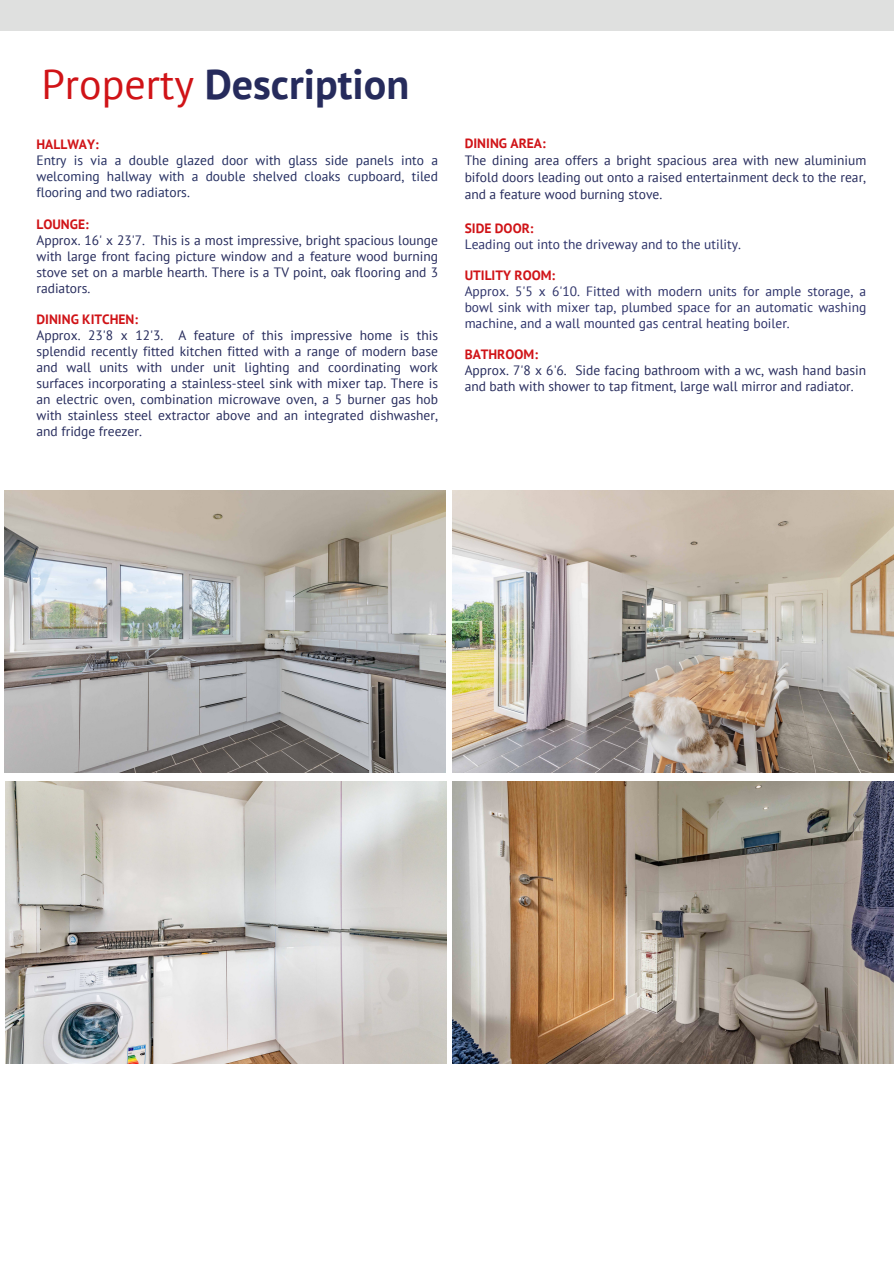
<style>
.page{position:relative;width:894px;height:1264px;background:#fff}
.page>*{position:absolute;margin:0;border:0;box-sizing:border-box;transform-origin:0 0}
.t1{font:700 42px "PT Sans";color:#262b5c}
.t2{font:13.5px/16px "PT Sans";color:#262b5c;text-align:justify}
.t3{font:13.5px/16px "PT Sans";color:#2d3269;text-align:justify}
.t4{font:13.5px/16px "PT Sans";color:#232d60;text-align:justify}
.t5{font:700 13.5px "PT Sans";color:#d01317}
.s1{font-weight:400;color:#d01317}
</style>
<div class="page">
<div style="left:0;top:0;width:893px;height:30px;background:#dfe0df"></div>
<img style="left:5px;top:491px;width:440px;height:281px">
<img style="left:452px;top:491px;width:441px;height:281px">
<img style="left:6px;top:781px;width:440px;height:282px">
<img style="left:452px;top:781px;width:441px;height:282px">
<p class="t1" style="left:41px;top:56px;width:369px"><span class="s1">Property</span> Description</p>
<h1 class="t5" style="left:36px;top:135px;width:64px">HALLWAY:</h1>
<p class="t4" style="left:36px;top:152px;width:403px">Entry is via a double glazed door with glass side panels into a welcoming hallway with a double shelved cloaks cupboard, tiled flooring and two radiators.</p>
<p class="t5" style="left:36px;top:215px;width:54px">LOUNGE:</p>
<p class="t2" style="left:36px;top:232px;width:403px">Approx. 16' x 23'7. This is a most impressive, bright spacious lounge with large front facing picture window and a feature wood burning stove set on a marble hearth. There is a TV point, oak flooring and 3 radiators.</p>
<p class="t5" style="left:36px;top:310px;width:103px">DINING KITCHEN:</p>
<p class="t2" style="left:36px;top:327px;width:403px">Approx. 23'8 x 12'3. A feature of this impressive home is this splendid recently fitted kitchen fitted with a range of modern base and wall units with under unit lighting and coordinating work surfaces incorporating a stainless-steel sink with mixer tap. There is an electric oven, combination microwave oven, a 5 burner gas hob with stainless steel extractor above and an integrated dishwasher, and fridge freezer.</p>
<p class="t5" style="left:464px;top:135px;width:82px">DINING AREA:</p>
<p class="t2" style="left:464px;top:152px;width:403px;line-height:16.8px">The dining area offers a bright spacious area with new aluminium bifold doors leading out onto a raised entertainment deck to the rear, and a feature wood burning stove.</p>
<p class="t5" style="left:464px;top:219px;width:70px">SIDE DOOR:</p>
<p class="t3" style="left:464px;top:236px;width:278px">Leading out into the driveway and to the utility.</p>
<p class="t5" style="left:464px;top:266px;width:92px">UTILITY ROOM:</p>
<p class="t3" style="left:464px;top:283px;width:403px">Approx. 5'5 x 6'10. Fitted with modern units for ample storage, a bowl sink with mixer tap, plumbed space for an automatic washing machine, and a wall mounted gas central heating boiler.</p>
<p class="t5" style="left:464px;top:345px;width:75px">BATHROOM:</p>
<p class="t2" style="left:464px;top:362px;width:403px">Approx. 7'8 x 6'6. Side facing bathroom with a wc, wash hand basin and bath with shower to tap fitment, large wall mirror and radiator.</p>
</div>
